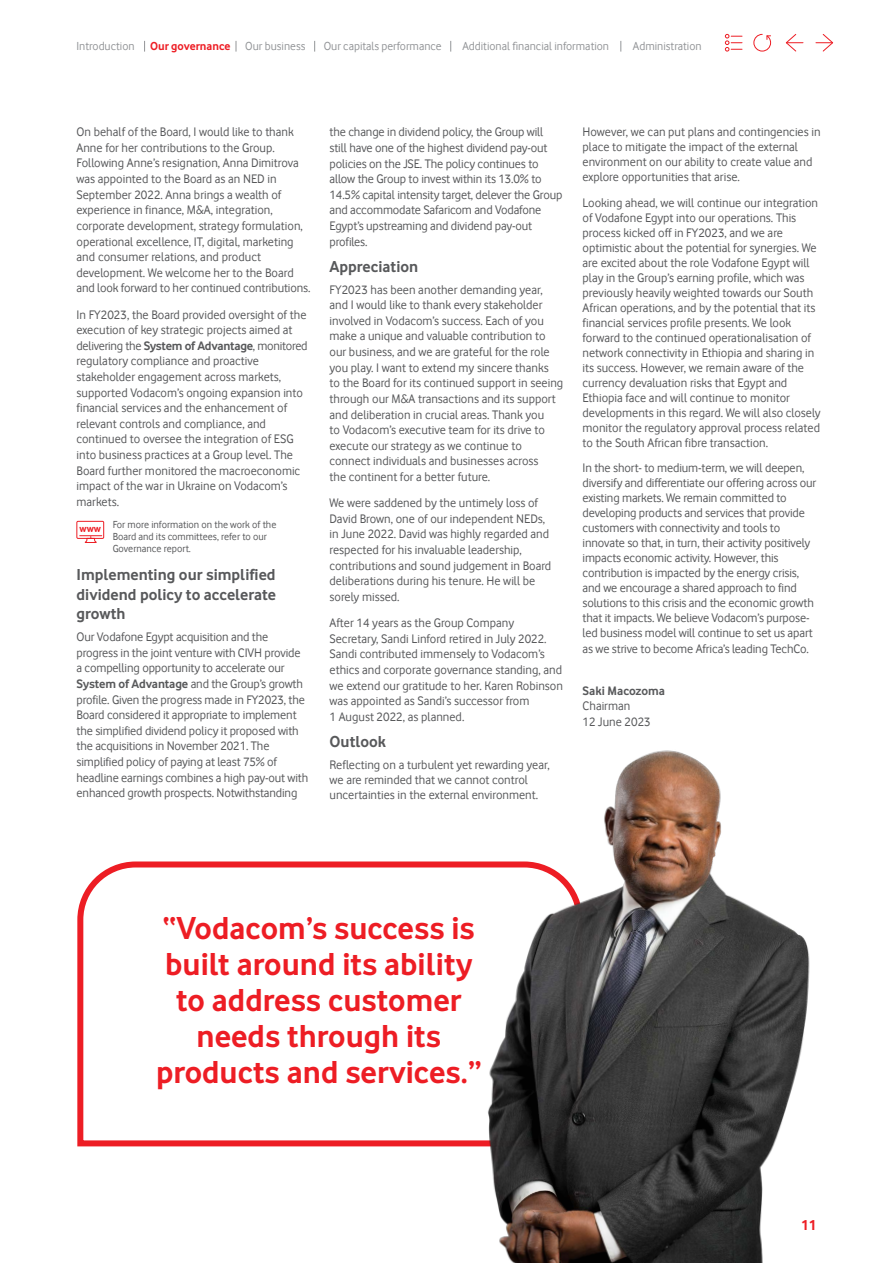
<style>
.page{position:relative;width:893px;height:1263px;background:#fff}
.page>*{position:absolute;margin:0;border:0;box-sizing:border-box;transform-origin:0 0}
.t1{font:700 33px/36px "Vodafone Rg";color:#ed1d24;text-align:center}
.t2{font:700 16.5px/19.5px "Vodafone Rg";color:#58595b;text-align:justify}
.t3{font:700 15px "Vodafone Rg";color:#ed1d24}
.t4{font:12.75px/15.6px "Vodafone Rg";color:#58595b}
.t5{font:700 12.75px "Vodafone Rg";color:#58595b}
.t6{font:12px "Vodafone Rg";color:#939598}
.t7{font:700 12px "Vodafone Rg";color:#ed1d24}
.t8{font:10.5px/12px "Vodafone Rg";color:#58595b}
.s1{font-weight:400;color:#939598}
.s2{font-weight:700}
.s3{font-weight:700;color:#ed1d24}
</style>
<div class="page">
<svg style="left:77px;top:861px;width:359px;height:286px"></svg>
<img style="left:436px;top:750px;width:374px;height:513px">
<svg style="left:76px;top:521px;width:28px;height:22px"></svg>
<svg style="left:785px;top:34px;width:18px;height:18px"></svg>
<svg style="left:725px;top:34px;width:17px;height:17px"></svg>
<svg style="left:816px;top:34px;width:18px;height:18px"></svg>
<svg style="left:753px;top:34px;width:18px;height:18px"></svg>
<p class="t6" style="left:77px;top:40px;width:60px">Introduction</p>
<p class="t7" style="left:150px;top:39px;width:157px">Our governance <span class="s1">Our business</span></p>
<p class="t6" style="left:324px;top:40px;width:119px">Our capitals performance</p>
<p class="t6" style="left:462px;top:40px;width:148px">Additional financial information</p>
<p class="t6" style="left:633px;top:40px;width:70px">Administration</p>
<p class="t4" style="left:77px;top:124px;width:235px">On behalf of the Board, I would like to thank Anne for her contributions to the Group.<br>Following Anne’s resignation, Anna Dimitrova was appointed to the Board as an NED in September 2022. Anna brings a wealth of experience in finance, M&amp;A, integration, corporate development, strategy formulation, operational excellence, IT, digital, marketing and consumer relations, and product development. We welcome her to the Board and look forward to her continued contributions.</p>
<p class="t4" style="left:77px;top:306px;width:233px">In FY2023, the Board provided oversight of the execution of key strategic projects aimed at delivering the <span class="s2">System of Advantage</span>, monitored regulatory compliance and proactive stakeholder engagement across markets, supported Vodacom’s ongoing expansion into financial services and the enhancement of relevant controls and compliance, and continued to oversee the integration of ESG into business practices at a Group level. The Board further monitored the macroeconomic impact of the war in Ukraine on Vodacom’s markets.</p>
<p class="t8" style="left:113px;top:519px;width:165px;text-indent:-33px"><span class="s3">www</span> For more information on the work of the<br>Board and its committees, refer to our<br>Governance report.</p>
<p class="t2" style="left:77px;top:565px;width:201px">Implementing our simplified dividend policy to accelerate growth</p>
<p class="t4" style="left:77px;top:629px;width:233px">Our Vodafone Egypt acquisition and the progress in the joint venture with CIVH provide a compelling opportunity to accelerate our <span class="s2">System of Advantage</span> and the Group’s growth profile. Given the progress made in FY2023, the Board considered it appropriate to implement the simplified dividend policy it proposed with the acquisitions in November 2021. The simplified policy of paying at least 75% of headline earnings combines a high pay-out with enhanced growth prospects. Notwithstanding</p>
<p class="t4" style="left:330px;top:124px;width:234px">the change in dividend policy, the Group will still have one of the highest dividend pay-out policies on the JSE. The policy continues to allow the Group to invest within its 13.0% to 14.5% capital intensity target, delever the Group and accommodate Safaricom and Vodafone Egypt’s upstreaming and dividend pay-out profiles.</p>
<p class="t2" style="left:330px;top:256px;width:90px">Appreciation</p>
<p class="t4" style="left:330px;top:282px;width:235px">FY2023 has been another demanding year, and I would like to thank every stakeholder involved in Vodacom’s success. Each of you make a unique and valuable contribution to our business, and we are grateful for the role you play. I want to extend my sincere thanks<br>to the Board for its continued support in seeing through our M&amp;A transactions and its support and deliberation in crucial areas. Thank you<br>to Vodacom’s executive team for its drive to execute our strategy as we continue to connect individuals and businesses across<br>the continent for a better future.</p>
<p class="t4" style="left:330px;top:495px;width:223px">We were saddened by the untimely loss of David Brown, one of our independent NEDs, in June 2022. David was highly regarded and respected for his invaluable leadership, contributions and sound judgement in Board deliberations during his tenure. He will be sorely missed.</p>
<p class="t4" style="left:330px;top:615px;width:235px">After 14 years as the Group Company Secretary, Sandi Linford retired in July 2022.<br>Sandi contributed immensely to Vodacom’s ethics and corporate governance standing, and we extend our gratitude to her. Karen Robinson was appointed as Sandi’s successor from<br>1 August 2022, as planned.</p>
<p class="t2" style="left:330px;top:731px;width:58px">Outlook</p>
<p class="t4" style="left:330px;top:757px;width:222px;line-height:15px">Reflecting on a turbulent yet rewarding year, we are reminded that we cannot control uncertainties in the external environment.</p>
<p class="t4" style="left:583px;top:124px;width:240px;line-height:15px">However, we can put plans and contingencies in place to mitigate the impact of the external environment on our ability to create value and explore opportunities that arise.</p>
<p class="t4" style="left:583px;top:195px;width:240px;line-height:15px">Looking ahead, we will continue our integration of Vodafone Egypt into our operations. This process kicked off in FY2023, and we are optimistic about the potential for synergies. We are excited about the role Vodafone Egypt will play in the Group’s earning profile, which was previously heavily weighted towards our South African operations, and by the potential that its financial services profile presents. We look forward to the continued operationalisation of network connectivity in Ethiopia and sharing in its success. However, we remain aware of the currency devaluation risks that Egypt and Ethiopia face and will continue to monitor developments in this regard. We will also closely monitor the regulatory approval process related to the South African fibre transaction.</p>
<p class="t4" style="left:583px;top:461px;width:235px;line-height:15px">In the short- to medium-term, we will deepen, diversify and differentiate our offering across our existing markets. We remain committed to developing products and services that provide customers with connectivity and tools to innovate so that, in turn, their activity positively impacts economic activity. However, this contribution is impacted by the energy crisis, and we encourage a shared approach to find solutions to this crisis and the economic growth that it impacts. We believe Vodacom’s purpose&shy;led business model will continue to set us apart as we strive to become Africa’s leading TechCo.</p>
<p class="t5" style="left:583px;top:683px;width:84px">Saki Macozoma</p>
<p class="t4" style="left:583px;top:698px;width:70px">Chairman<br>12 June 2023</p>
<h1 class="t1" style="left:156px;top:910px;width:327px">“Vodacom’s success is built around its ability to address customer needs through its products and services.”</h1>
<p class="t3" style="left:801px;top:1217px;width:17px">11</p>
</div>
